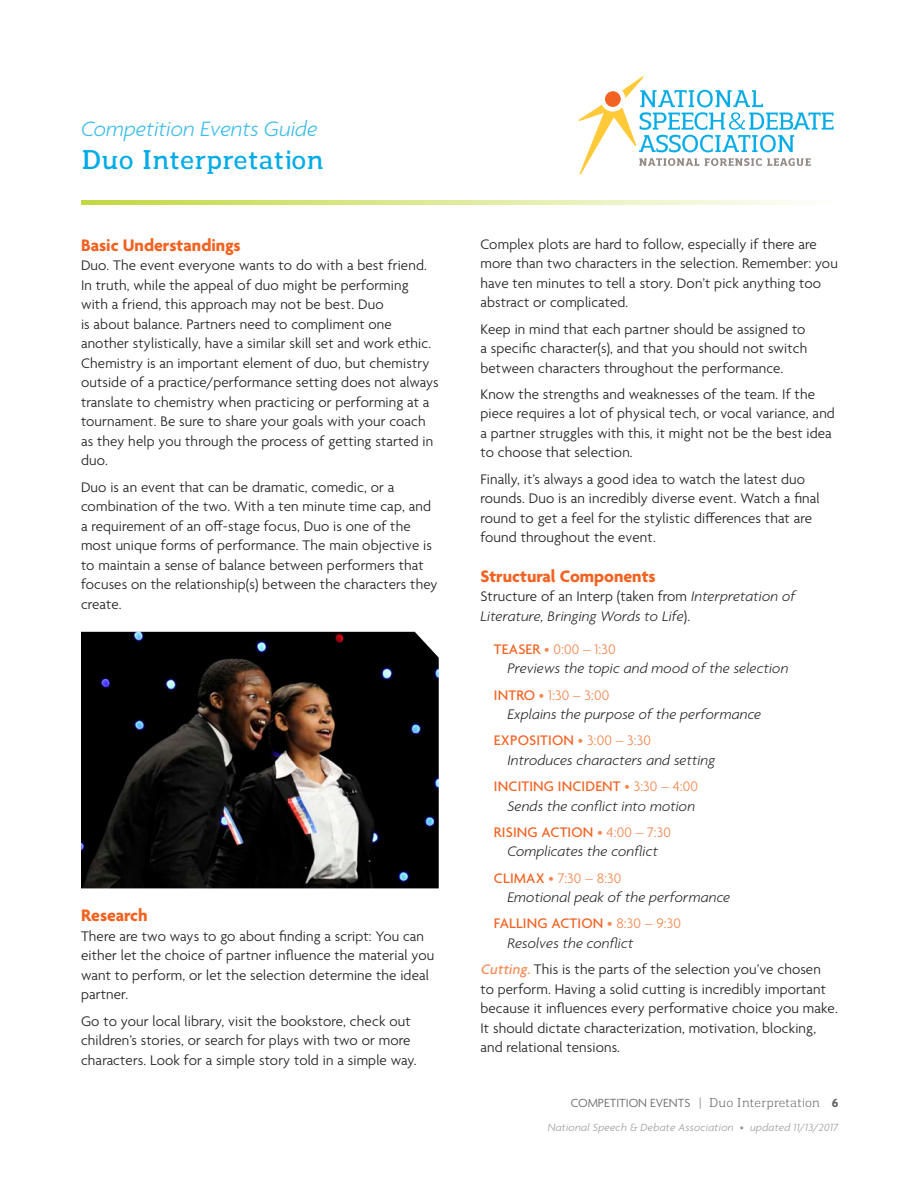
<style>
.page{position:relative;width:918px;height:1188px;background:#fff}
.page>*{position:absolute;margin:0;border:0;box-sizing:border-box;transform-origin:0 0}
.t1{font:600 27px "Regan Slab";color:#00abe7}
.t2{font:italic 300 22.5px "Agenda";color:#39bbec}
.t3{font:700 18px "Agenda";color:#f26221}
.t4{font:300 15px/19.5px "Agenda";letter-spacing:.01em;color:#231f20}
.t5{font:italic 300 15px/19.5px "Agenda";letter-spacing:.01em;color:#231f20}
.t6{font:500 15px "Agenda";letter-spacing:.01em;color:#f26221}
.t7{font:300 15px "Agenda";letter-spacing:.01em;color:#f5884f}
.t8{font:12.75px "Regan Slab";letter-spacing:-.01em;color:#636366}
.t9{font:italic 300 11.25px "Agenda";letter-spacing:.025em;color:#939598}
.s1{font-style:normal}
.s2{font-weight:500;color:#f26221}
.s3{font-weight:300;color:#f5884f}
.s4{font-weight:500;font-style:italic;color:#f5884f}
.s5{font-family:"Agenda";font-weight:300}
.s6{font-family:"Agenda";font-weight:700}
</style>
<div class="page">
<svg style="left:81px;top:200px;width:716px;height:5px;background:#deea99"></svg>
<svg style="left:579px;top:76px;width:255px;height:99px"></svg>
<img style="left:81px;top:632px;width:358px;height:256px">
<p class="t2" style="left:81px;top:115px;width:238px">Competition Events Guide</p>
<p class="t1" style="left:81px;top:139px;width:245px">Duo Interpretation</p>
<p class="t3" style="left:81px;top:236px;width:161px">Basic Understandings</p>
<p class="t4" style="left:81px;top:257px;width:359px">Duo. The event everyone wants to do with a best friend.<br>In truth, while the appeal of duo might be performing with a friend, this approach may not be best. Duo<br>is about balance. Partners need to compliment one another stylistically, have a similar skill set and work ethic.<br>Chemistry is an important element of duo, but chemistry outside of a practice/performance setting does not always translate to chemistry when practicing or performing at a tournament. Be sure to share your goals with your coach as they help you through the process of getting started in duo.</p>
<p class="t4" style="left:81px;top:478px;width:358px">Duo is an event that can be dramatic, comedic, or a combination of the two. With a ten minute time cap, and a requirement of an off-stage focus, Duo is one of the most unique forms of performance. The main objective is to maintain a sense of balance between performers that focuses on the relationship(s) between the characters they create.</p>
<p class="t3" style="left:81px;top:906px;width:68px">Research</p>
<p class="t4" style="left:81px;top:927px;width:355px">There are two ways to go about finding a script: You can either let the choice of partner influence the material you want to perform, or let the selection determine the ideal partner.</p>
<p class="t4" style="left:81px;top:1012px;width:337px">Go to your local library, visit the bookstore, check out children’s stories, or search for plays with two or more characters. Look for a simple story told in a simple way.</p>
<p class="t4" style="left:480px;top:235px;width:359px">Complex plots are hard to follow, especially if there are more than two characters in the selection. Remember: you have ten minutes to tell a story. Don’t pick anything too abstract or complicated.</p>
<p class="t4" style="left:480px;top:320px;width:328px;text-align:justify">Keep in mind that each partner should be assigned to a specific character(s), and that you should not switch between characters throughout the performance.</p>
<p class="t4" style="left:480px;top:385px;width:356px">Know the strengths and weaknesses of the team. If the piece requires a lot of physical tech, or vocal variance, and a partner struggles with this, it might not be the best idea to choose that selection.</p>
<p class="t4" style="left:480px;top:470px;width:341px">Finally, it’s always a good idea to watch the latest duo rounds. Duo is an incredibly diverse event. Watch a final round to get a feel for the stylistic differences that are found throughout the event.</p>
<p class="t3" style="left:480px;top:566px;width:177px">Structural Components</p>
<p class="t5" style="left:480px;top:587px;width:317px"><span class="s1">Structure of an Interp (taken from</span> Interpretation of<br>Literature, Bringing Words to Life<span class="s1">).</span></p>
<p class="t7" style="left:494px;top:641px;width:123px"><span class="s2">TEASER</span> • 0:00 – 1:30</p>
<p class="t5" style="left:507px;top:659px;width:282px">Previews the topic and mood of the selection</p>
<p class="t7" style="left:494px;top:687px;width:117px"><span class="s2">INTRO</span> • 1:30 – 3:00</p>
<p class="t5" style="left:507px;top:704px;width:255px">Explains the purpose of the performance</p>
<p class="t6" style="left:494px;top:732px;width:159px">EXPOSITION <span class="s3">• 3:00 – 3:30</span></p>
<p class="t5" style="left:507px;top:750px;width:209px">Introduces characters and setting</p>
<p class="t6" style="left:494px;top:778px;width:206px">INCITING INCIDENT <span class="s3">• 3:30 – 4:00</span></p>
<p class="t5" style="left:507px;top:796px;width:189px">Sends the conflict into motion</p>
<p class="t6" style="left:494px;top:824px;width:179px">RISING ACTION <span class="s3">• 4:00 – 7:30</span></p>
<p class="t5" style="left:507px;top:842px;width:152px">Complicates the conflict</p>
<p class="t7" style="left:494px;top:870px;width:129px"><span class="s2">CLIMAX</span> • 7:30 – 8:30</p>
<p class="t5" style="left:507px;top:887px;width:224px">Emotional peak of the performance</p>
<p class="t6" style="left:494px;top:915px;width:189px">FALLING ACTION <span class="s3">• 8:30 – 9:30</span></p>
<p class="t5" style="left:507px;top:933px;width:127px">Resolves the conflict</p>
<p class="t4" style="left:480px;top:960px;width:359px"><span class="s4">Cutting.</span>This is the parts of the selection you’ve chosen to perform. Having a solid cutting is incredibly important because it influences every performative choice you make.<br>It should dictate characterization, motivation, blocking, and relational tensions.</p>
<p class="t8" style="left:571px;top:1094px;width:269px"><span class="s5">COMPETITION EVENTS</span> | Duo Interpretation <span class="s6">6</span></p>
<p class="t9" style="left:548px;top:1121px;width:292px">National Speech &amp; Debate Association <span class="s1">•</span> updated 11/13/2017</p>
</div>
